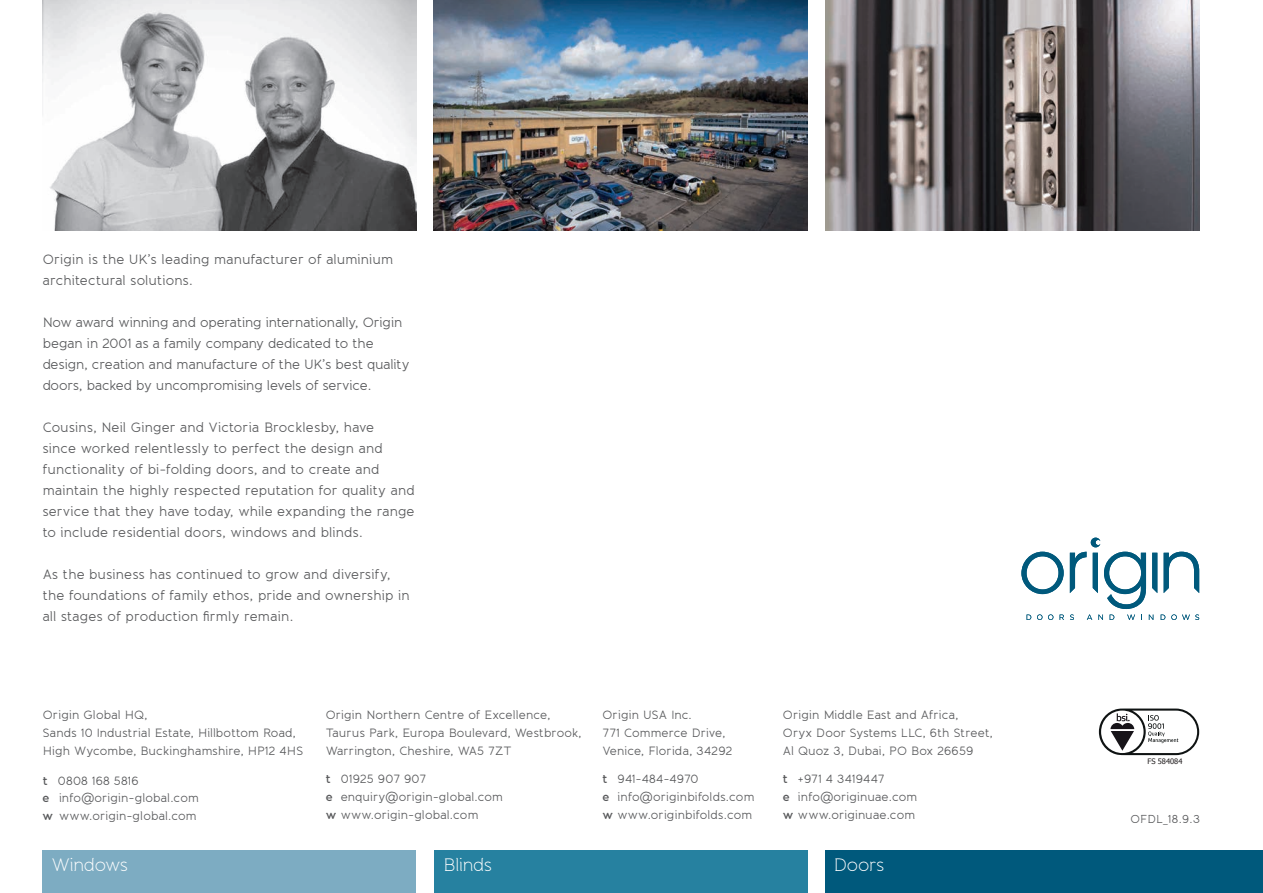
<style>
.page{position:relative;width:1263px;height:893px;background:#fff}
.page>*{position:absolute;margin:0;border:0;box-sizing:border-box;transform-origin:0 0}
.t1{font:300 18px "Banda";letter-spacing:-.02em;color:#fff}
.t2{font:13.5px/21px "Banda";letter-spacing:.005em;color:#57585a}
.t3{font:12px/18px "Banda";letter-spacing:.01em;color:#57585a}
.t4{font:11.55px "Banda";color:#57585a}
.t5{font:7.5px "Tahoma";color:#231f20}
.s1{font-weight:600}
</style>
<div class="page">
<div style="left:825px;top:850px;width:438px;height:43px;background:#00597c"></div>
<div style="left:434px;top:850px;width:373px;height:43px;background:#2681a0"></div>
<div style="left:43px;top:850px;width:373px;height:43px;background:#7dacc2"></div>
<img style="left:42px;top:0;width:374px;height:231px">
<img style="left:434px;top:0;width:373px;height:230px">
<img style="left:825px;top:0;width:374px;height:230px">
<svg style="left:1021px;top:552px;width:43px;height:42px"></svg>
<svg style="left:1026px;top:615px;width:5px;height:5px"></svg>
<svg style="left:1037px;top:614px;width:5px;height:6px"></svg>
<svg style="left:1048px;top:614px;width:5px;height:6px"></svg>
<svg style="left:1059px;top:615px;width:5px;height:5px"></svg>
<svg style="left:1070px;top:538px;width:129px;height:82px"></svg>
<svg style="left:1099px;top:708px;width:100px;height:47px"></svg>
<p class="t2" style="left:43px;top:249px;width:352px">Origin is the UK’s leading manufacturer of aluminium architectural solutions.</p>
<p class="t2" style="left:43px;top:312px;width:368px">Now award winning and operating internationally, Origin began in 2001 as a family company dedicated to the design, creation and manufacture of the UK’s best quality doors, backed by uncompromising levels of service.</p>
<p class="t2" style="left:43px;top:417px;width:374px">Cousins, Neil Ginger and Victoria Brocklesby, have<br>since worked relentlessly to perfect the design and functionality of bi-folding doors, and to create and maintain the highly respected reputation for quality and service that they have today, while expanding the range to include residential doors, windows and blinds.</p>
<p class="t2" style="left:43px;top:564px;width:369px">As the business has continued to grow and diversify, the foundations of family ethos, pride and ownership in all stages of production firmly remain.</p>
<p class="t3" style="left:43px;top:705px;width:262px">Origin Global HQ,<br>Sands 10 Industrial Estate, Hillbottom Road,<br>High Wycombe, Buckinghamshire, HP12 4HS</p>
<p class="t3" style="left:43px;top:771px;width:158px"><span class="s1">t</span> 0808 168 5816<br><span class="s1">e</span> info@origin-global.com <span class="s1">w</span> www.origin-global.com</p>
<p class="t3" style="left:326px;top:705px;width:257px">Origin Northern Centre of Excellence,<br>Taurus Park, Europa Boulevard, Westbrook,<br>Warrington, Cheshire, WA5 7ZT</p>
<p class="t3" style="left:326px;top:770px;width:179px"><span class="s1">t</span> 01925 907 907<br><span class="s1">e</span> enquiry@origin-global.com <span class="s1">w</span> www.origin-global.com</p>
<p class="t3" style="left:603px;top:705px;width:131px">Origin USA Inc.<br>771 Commerce Drive,<br>Venice, Florida, 34292</p>
<p class="t3" style="left:603px;top:770px;width:153px"><span class="s1">t</span> 941-484-4970<br><span class="s1">e</span> info@originbifolds.com <span class="s1">w</span> www.originbifolds.com</p>
<p class="t3" style="left:783px;top:705px;width:211px">Origin Middle East and Africa,<br>Oryx Door Systems LLC, 6th Street,<br>Al Quoz 3, Dubai, PO Box 26659</p>
<p class="t3" style="left:783px;top:770px;width:136px"><span class="s1">t</span> +971 4 3419447<br><span class="s1">e</span> info@originuae.com <span class="s1">w</span> www.originuae.com</p>
<h1 class="t1" style="left:51px;top:853px;width:78px">Windows</h1>
<h1 class="t1" style="left:444px;top:853px;width:50px">Blinds</h1>
<h1 class="t1" style="left:834px;top:853px;width:52px">Doors</h1>
<p class="t5" style="left:1147px;top:756px;width:37px">FS 584084</p>
<p class="t4" style="left:1130px;top:812px;width:71px">OFDL_18.9.3</p>
</div>
